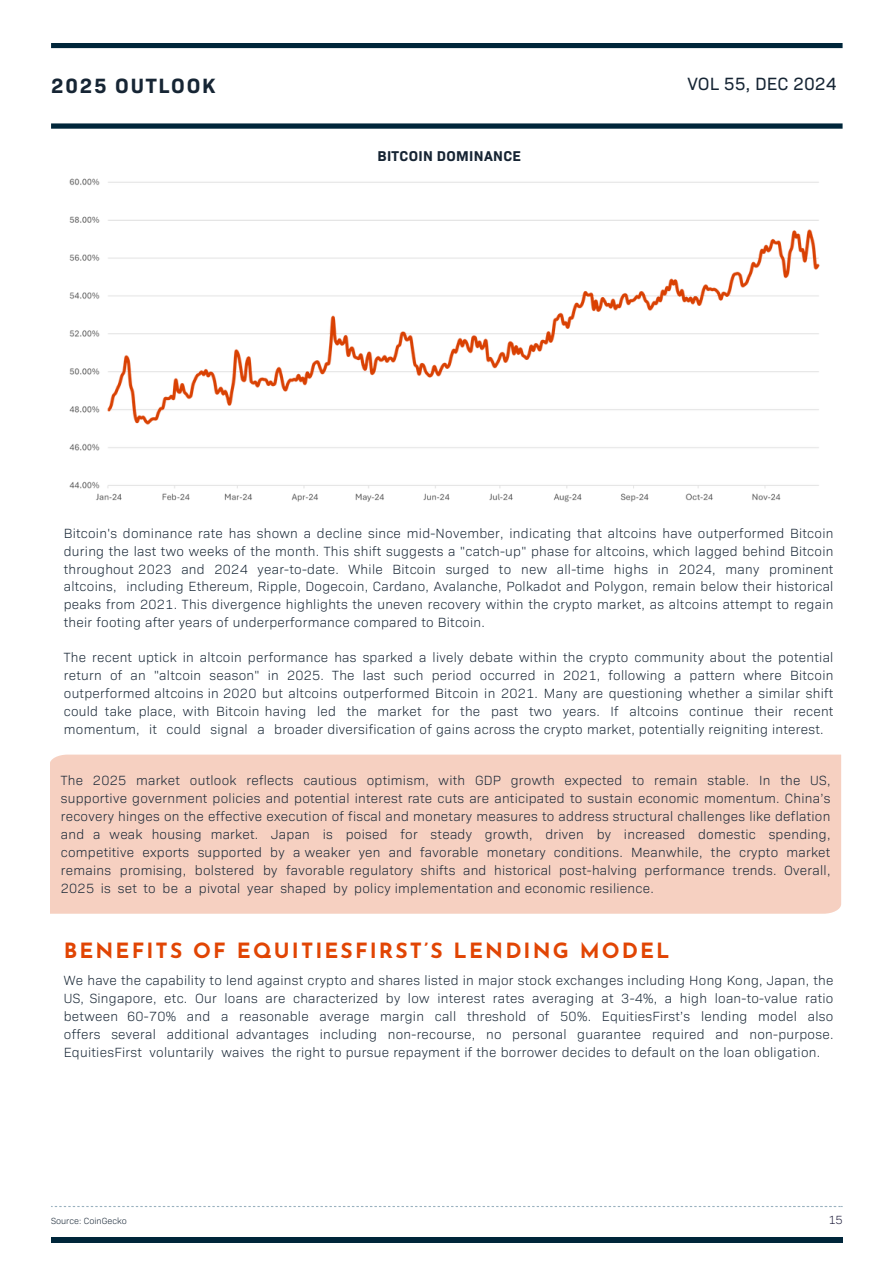
<style>
.page{position:relative;width:894px;height:1264px;background:#fff}
.page>*{position:absolute;margin:0;border:0;box-sizing:border-box;transform-origin:0 0}
.t1{font:700 21px "Josefin Sans";letter-spacing:.1em;color:#e14504}
.t2{font:700 21px "Bio Sans";letter-spacing:.085em;color:#162534}
.t3{font:18px "Bio Sans";color:#162534}
.t4{font:700 14.4px "Bio Sans";letter-spacing:.02em;color:#162433}
.t5{font:300 13.5px/18px "Bio Sans";letter-spacing:.02em;color:#162534;text-align:justify}
.t6{font:300 12px "Bio Sans";color:#1e1d3b}
.t7{font:300 9px "Bio Sans";color:#162534}
</style>
<div class="page">
<svg style="left:51px;top:43px;width:791px;height:86px"></svg>
<div style="left:51px;top:1237px;width:791px;height:5px;background:#00263a"></div>
<img style="left:69px;top:178px;width:751px;height:324px">
<div style="left:50px;top:754px;width:790px;height:159px;background:#f6d0c1"></div>
<h3 class="t2" style="left:51px;top:72px;width:166px">2025 OUTLOOK</h3>
<p class="t3" style="left:687px;top:73px;width:151px">VOL 55, DEC 2024</p>
<h4 class="t4" style="left:377px;top:147px;width:145px">BITCOIN DOMINANCE</h4>
<h4 class="t5" style="left:64px;top:524px;width:770px">Bitcoin's dominance rate has shown a decline since mid-November, indicating that altcoins have outperformed Bitcoin during the last two weeks of the month. This shift suggests a "catch-up" phase for altcoins, which lagged behind Bitcoin throughout 2023 and 2024 year-to-date. While Bitcoin surged to new all-time highs in 2024, many prominent altcoins, including Ethereum, Ripple, Dogecoin, Cardano, Avalanche, Polkadot and Polygon, remain below their historical peaks from 2021. This divergence highlights the uneven recovery within the crypto market, as altcoins attempt to regain their footing after years of underperformance compared to Bitcoin.</h4>
<h4 class="t5" style="left:64px;top:648px;width:770px">The recent uptick in altcoin performance has sparked a lively debate within the crypto community about the potential return of an "altcoin season" in 2025. The last such period occurred in 2021, following a pattern where Bitcoin outperformed altcoins in 2020 but altcoins outperformed Bitcoin in 2021. Many are questioning whether a similar shift could take place, with Bitcoin having led the market for the past two years. If altcoins continue their recent momentum, it could signal a broader diversification of gains across the crypto market, potentially reigniting interest.</h4>
<p class="t5" style="left:61px;top:771px;width:770px">The 2025 market outlook reflects cautious optimism, with GDP growth expected to remain stable. In the US, supportive government policies and potential interest rate cuts are anticipated to sustain economic momentum. China’s recovery hinges on the effective execution of fiscal and monetary measures to address structural challenges like deflation and a weak housing market. Japan is poised for steady growth, driven by increased domestic spending, competitive exports supported by a weaker yen and favorable monetary conditions. Meanwhile, the crypto market remains promising, bolstered by favorable regulatory shifts and historical post-halving performance trends. Overall, 2025 is set to be a pivotal year shaped by policy implementation and economic resilience.</p>
<h4 class="t1" style="left:64px;top:942px;width:607px">BENEFITS OF EQUITIESFIRST’S LENDING MODEL</h4>
<h4 class="t5" style="left:64px;top:971px;width:770px">We have the capability to lend against crypto and shares listed in major stock exchanges including Hong Kong, Japan, the US, Singapore, etc. Our loans are characterized by low interest rates averaging at 3-4%, a high loan-to-value ratio between 60-70% and a reasonable average margin call threshold of 50%. EquitiesFirst’s lending model also offers several additional advantages including non-recourse, no personal guarantee required and non-purpose.<br>EquitiesFirst voluntarily waives the right to pursue repayment if the borrower decides to default on the loan obligation.</h4>
<h2 class="t7" style="left:51px;top:1214px;width:77px">Source: CoinGecko</h2>
<h1 class="t6" style="left:828px;top:1212px;width:16px">15</h1>
</div>
